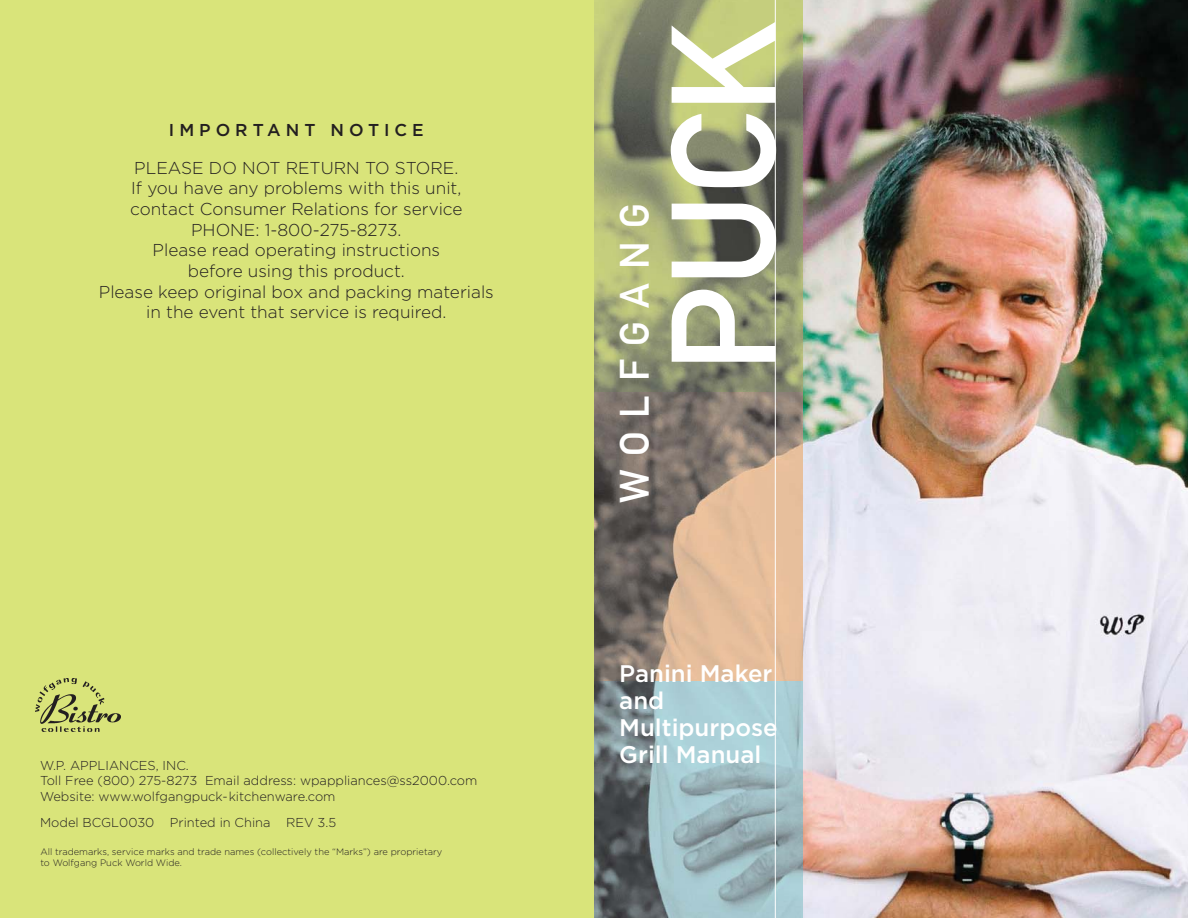
<style>
.page{position:relative;width:1188px;height:918px;background:#fff}
.page>*{position:absolute;margin:0;border:0;box-sizing:border-box;transform-origin:0 0}
.t1{font:145.65px "DIN Mittelschrift";color:#fff}
.t2{font:40.5px "DIN Mittelschrift";letter-spacing:.335em;color:#fff}
.t3{font:500 24px/27px "Gotham";color:#fff}
.t4{font:300 17.25px/20.7px "Gotham";color:#231f20;text-align:center}
.t5{font:500 17.25px "Gotham";letter-spacing:.29em;color:#231f20}
.t6{font:300 12.9px/15.5px "Gotham";color:#231f20}
.t7{font:300 9.3px/11.2px "Gotham";color:#231f20}
</style>
<div class="page">
<div style="left:0;top:0;width:594px;height:918px;background:#d9e47a"></div>
<img style="left:36px;top:679px;width:84px;height:52px">
<img style="left:802px;top:0;width:386px;height:918px">
<img style="left:594px;top:0;width:208px;height:392px">
<img style="left:594px;top:392px;width:208px;height:290px">
<img style="left:594px;top:682px;width:208px;height:236px">
<hr style="left:775px;top:0;width:1px;height:918px;background:#fff">
<p class="t5" style="left:169px;top:124px;width:256px">IMPORTANT NOTICE</p>
<p class="t4" style="left:99px;top:159px;width:396px">PLEASE DO NOT RETURN TO STORE.<br>If you have any problems with this unit, contact Consumer Relations for service PHONE: 1-800-275-8273.<br>Please read operating instructions<br>before using this product.<br>Please keep original box and packing materials in the event that service is required.</p>
<p class="t6" style="left:40px;top:758px;width:439px">W.P. APPLIANCES, INC.<br>Toll Free (800) 275-8273 Email address: wpappliances@ss2000.com<br>Website: www.wolfgangpuck-kitchenware.com</p>
<p class="t6" style="left:40px;top:816px;width:298px">Model BCGL0030 Printed in China REV 3.5</p>
<p class="t7" style="left:40px;top:846px;width:403px">All trademarks, service marks and trade names (collectively the “Marks”) are proprietary to Wolfgang Puck World Wide.</p>
<h2 class="t2" style="left:620px;top:503px;width:301px;rotate:-90deg">WOLFGANG</h2>
<h1 class="t1" style="left:672px;top:373px;width:352px;rotate:-90deg">PUCK</h1>
<h3 class="t3" style="left:619px;top:661px;width:160px">Panini Maker and<br>Multipurpose<br>Grill Manual</h3>
</div>
